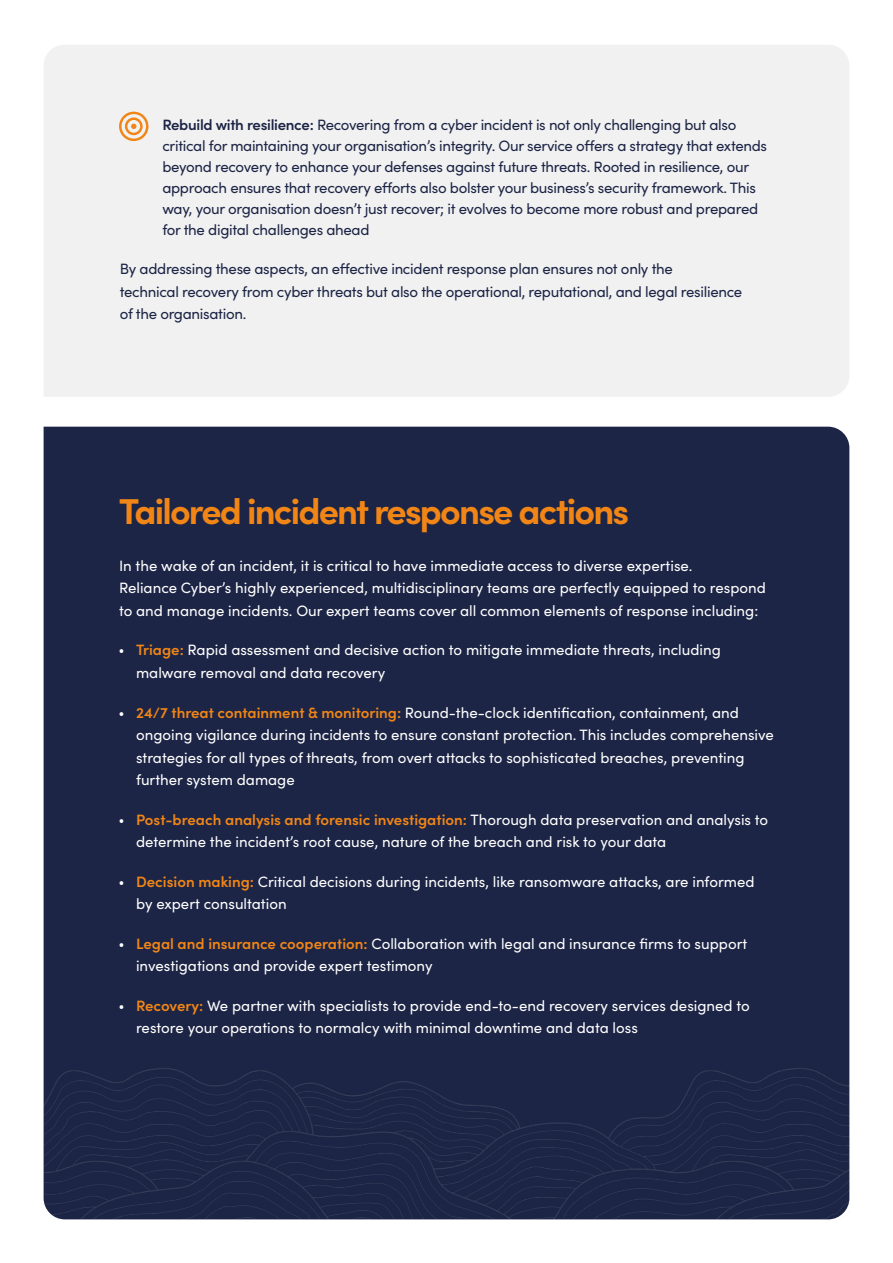
<style>
.page{position:relative;width:893px;height:1263px;background:#fff}
.page>*{position:absolute;margin:0;border:0;box-sizing:border-box;transform-origin:0 0}
.t1{font:700 36px "Sofia Pro";letter-spacing:-.05em;color:#f18616}
.t2{font:15px/22.5px "Sofia Pro";color:#fff}
.t3{font:15px/21px "Sofia Pro";letter-spacing:-.02em;color:#1d2546}
.s1{font-weight:600}
.s2{font-family:"Source Sans Variable"}
.s3{font-weight:600;color:#f18616}
</style>
<div class="page">
<div style="left:44px;top:45px;width:805px;height:352px;background:#f1f1f1"></div>
<div style="left:44px;top:427px;width:805px;height:601px;background:#1d2546"></div>
<img style="left:44px;top:1028px;width:805px;height:191px">
<div style="left:119px;top:112px;width:29px;height:29px;border:2px solid #f18616;border-radius:50%"></div>
<div style="left:125px;top:117px;width:18px;height:18px;border:2px solid #f18616;border-radius:50%"></div>
<svg style="left:131px;top:124px;width:5px;height:5px"></svg>
<p class="t3" style="left:162px;top:113px;width:606px"><span class="s1">Rebuild with resilience:</span> Recovering from a cyber incident is not only challenging but also critical for maintaining your organisation’s integrity. Our service offers a strategy that extends beyond recovery to enhance your defenses against future threats. Rooted in resilience, our approach ensures that recovery efforts also bolster your business’s security framework. This way, your organisation doesn’t just recover; it evolves to become more robust and prepared for the digital challenges ahead</p>
<p class="t3" style="left:120px;top:257px;width:624px;line-height:22.5px">By addressing these aspects, an effective incident response plan ensures not only the<br>technical recovery from cyber threats but also the operational, reputational, and legal resilience of the organisation.</p>
<h1 class="t1" style="left:119px;top:484px;width:512px">Tailored incident response actions</h1>
<p class="t2" style="left:119px;top:554px;width:648px">In the wake of an incident, it is critical to have immediate access to diverse expertise.<br>Reliance Cyber’s highly experienced, multidisciplinary teams are perfectly equipped to respond to and manage incidents. Our expert teams cover all common elements of response including:</p>
<p class="t2" style="left:136px;top:638px;width:586px;text-indent:-17px"><span class="s2">•</span> <span class="s3">Triage:</span> Rapid assessment and decisive action to mitigate immediate threats, including malware removal and data recovery</p>
<p class="t2" style="left:136px;top:700px;width:639px;text-indent:-17px"><span class="s2">•</span> <span class="s3">24/7 threat containment &amp; monitoring:</span> Round-the-clock identification, containment, and ongoing vigilance during incidents to ensure constant protection. This includes comprehensive strategies for all types of threats, from overt attacks to sophisticated breaches, preventing further system damage</p>
<p class="t2" style="left:136px;top:807px;width:634px;text-indent:-17px"><span class="s2">•</span> <span class="s3">Post-breach analysis and forensic investigation:</span> Thorough data preservation and analysis to determine the incident’s root cause, nature of the breach and risk to your data</p>
<p class="t2" style="left:136px;top:869px;width:620px;text-indent:-17px"><span class="s2">•</span> <span class="s3">Decision making:</span> Critical decisions during incidents, like ransomware attacks, are informed by expert consultation</p>
<p class="t2" style="left:136px;top:931px;width:613px;text-indent:-17px"><span class="s2">•</span> <span class="s3">Legal and insurance cooperation:</span> Collaboration with legal and insurance firms to support investigations and provide expert testimony</p>
<p class="t2" style="left:136px;top:993px;width:615px;text-indent:-17px"><span class="s2">•</span> <span class="s3">Recovery:</span> We partner with specialists to provide end-to-end recovery services designed to restore your operations to normalcy with minimal downtime and data loss</p>
</div>
